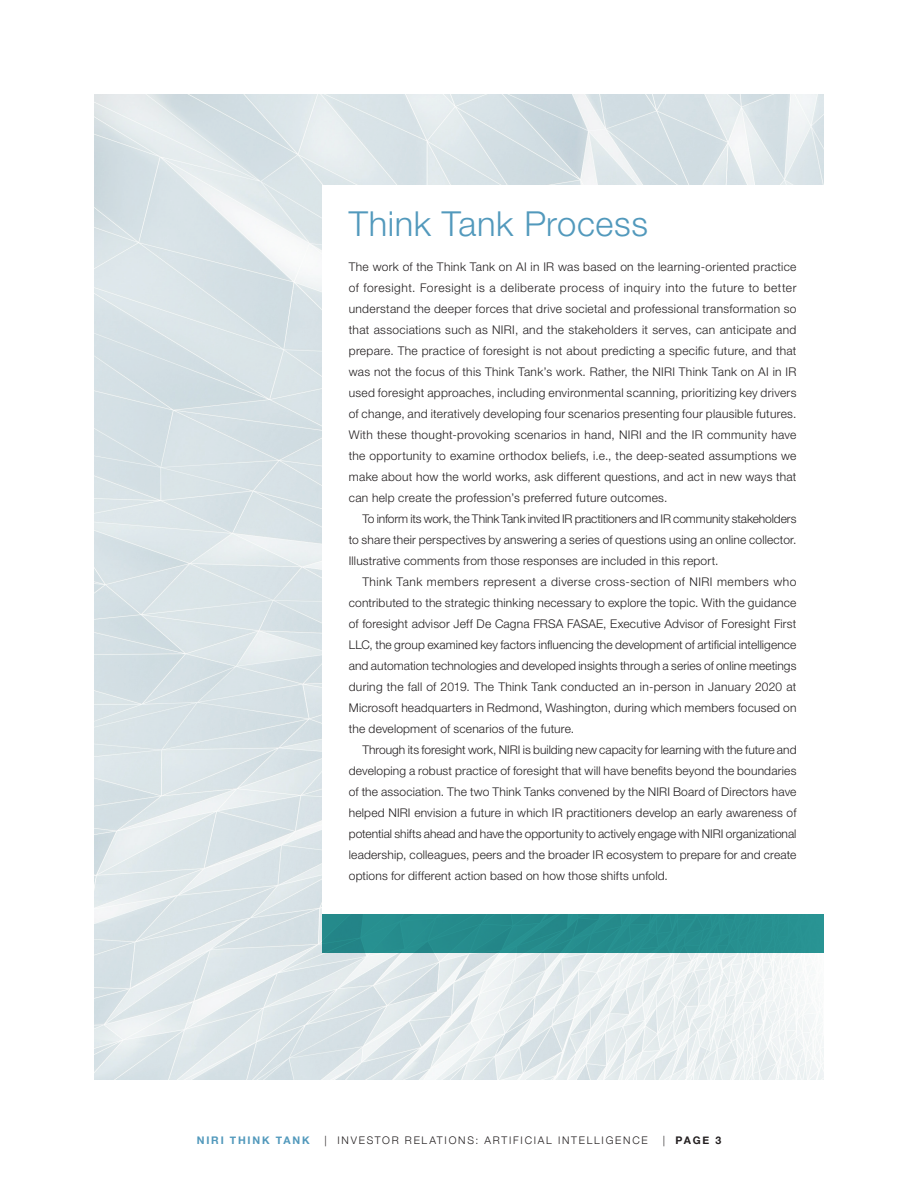
<style>
.page{position:relative;width:918px;height:1188px;background:#fff}
.page>*{position:absolute;margin:0;border:0;box-sizing:border-box;transform-origin:0 0}
.Page_Header{font:300 34.5px "Helvetica Neue LT Pro";letter-spacing:.015em;color:#5299bc}
.Body_Copy{font:300 12px/21px "Helvetica Neue LT Pro";letter-spacing:.015em;color:#231f20;text-align:justify}
.Body_Copy_First_Line{font:300 12px/21px "Helvetica Neue LT Pro";letter-spacing:.025em;color:#231f20;text-align:justify}
.t1{font:300 10.5px "Helvetica Neue";letter-spacing:.17em;color:#231f20}
.t2{font:700 10.5px "Helvetica Neue";letter-spacing:.175em;color:#5299bc}
.t3{font:700 10.5px "Helvetica Neue";color:#231f20}
.s1{font-weight:300}
</style>
<div class="page">
<img style="left:94px;top:94px;width:729px;height:986px">
<div style="left:322px;top:914px;width:502px;height:39px;background:#268d8e"></div>
<div style="left:322px;top:185px;width:502px;height:729px;background:#fff"></div>
<p class="Page_Header" style="left:349px;top:203px;width:301px">Think Tank Process</p>
<p class="Body_Copy_First_Line" style="left:349px;top:256px;width:449px">The work of the Think Tank on AI in IR was based on the learning-oriented practice of foresight. Foresight is a deliberate process of inquiry into the future to better understand the deeper forces that drive societal and professional transformation so that associations such as NIRI, and the stakeholders it serves, can anticipate and prepare. The practice of foresight is not about predicting a specific future, and that was not the focus of this Think Tank’s work. Rather, the NIRI Think Tank on AI in IR used foresight approaches, including environmental scanning, prioritizing key drivers of change, and iteratively developing four scenarios presenting four plausible futures.<br>With these thought-provoking scenarios in hand, NIRI and the IR community have the opportunity to examine orthodox beliefs, i.e., the deep-seated assumptions we make about how the world works, ask different questions, and act in new ways that can help create the profession’s preferred future outcomes.</p>
<p class="Body_Copy" style="left:349px;top:508px;width:449px;text-indent:14px">To inform its work, the Think Tank invited IR practitioners and IR community stakeholders to share their perspectives by answering a series of questions using an online collector.<br>Illustrative comments from those responses are included in this report.</p>
<p class="Body_Copy" style="left:349px;top:571px;width:449px;text-indent:14px">Think Tank members represent a diverse cross-section of NIRI members who contributed to the strategic thinking necessary to explore the topic. With the guidance of foresight advisor Jeff De Cagna FRSA FASAE, Executive Advisor of Foresight First LLC, the group examined key factors influencing the development of artificial intelligence and automation technologies and developed insights through a series of online meetings during the fall of 2019. The Think Tank conducted an in-person in January 2020 at Microsoft headquarters in Redmond, Washington, during which members focused on the development of scenarios of the future.</p>
<p class="Body_Copy" style="left:349px;top:739px;width:449px;text-indent:14px">Through its foresight work, NIRI is building new capacity for learning with the future and developing a robust practice of foresight that will have benefits beyond the boundaries of the association. The two Think Tanks convened by the NIRI Board of Directors have helped NIRI envision a future in which IR practitioners develop an early awareness of potential shifts ahead and have the opportunity to actively engage with NIRI organizational leadership, colleagues, peers and the broader IR ecosystem to prepare for and create options for different action based on how those shifts unfold.</p>
<p class="t2" style="left:197px;top:1132px;width:114px">NIRI THINK TANK</p>
<p class="t1" style="left:325px;top:1131px;width:325px">| INVESTOR RELATIONS: ARTIFICIAL INTELLIGENCE</p>
<p class="t3" style="left:663px;top:1132px;width:60px"><span class="s1">|</span> PAGE 3</p>
</div>
